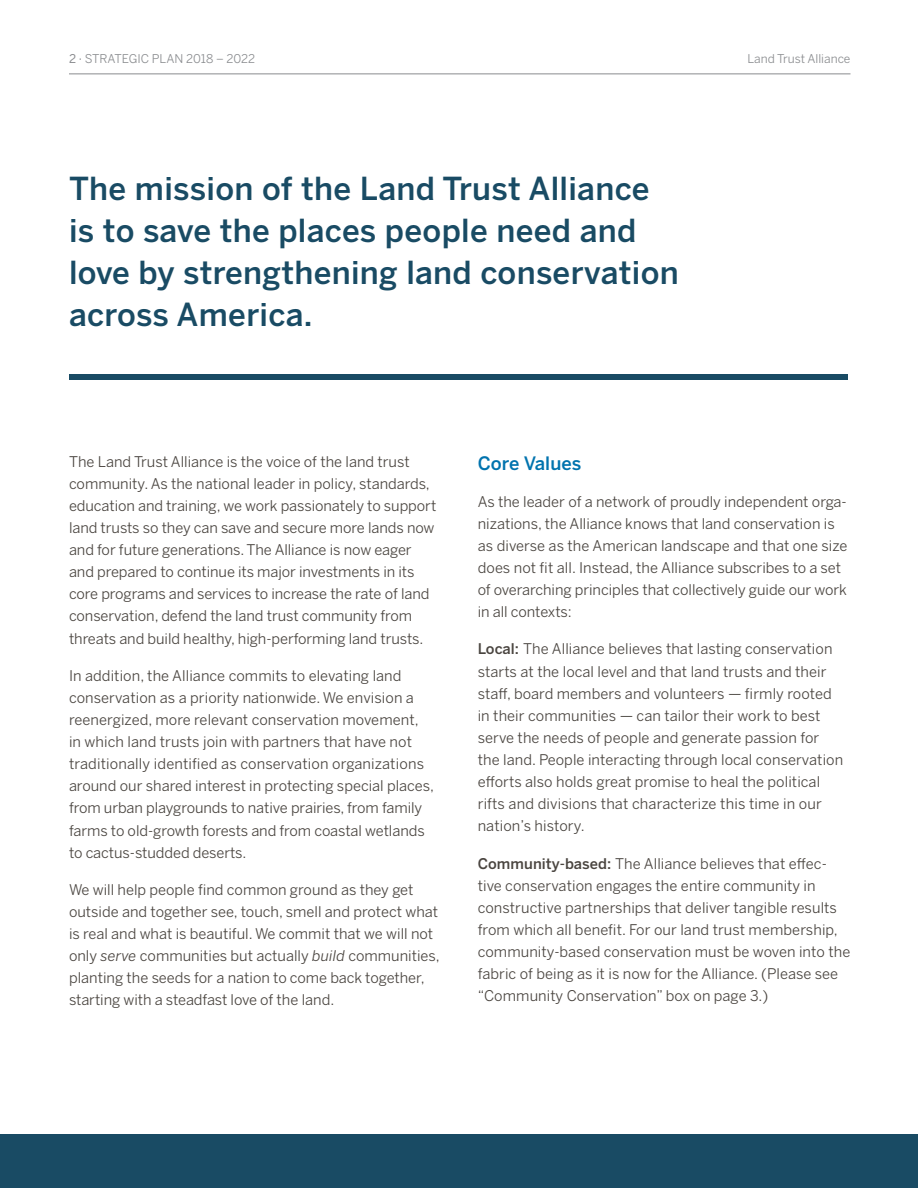
<style>
.page{position:relative;width:918px;height:1188px;background:#fff}
.page>*{position:absolute;margin:0;border:0;box-sizing:border-box;transform-origin:0 0}
.Pullquote{font:500 31.5px/42px "Benton Sans";letter-spacing:.01em;color:#194b64}
.t1{font:500 18.3px "Benton Sans";color:#0073ae}
.body{font:14.7px/22.2px "Benton Sans";color:#4a4540}
.t2{font:12px "Benton Sans";color:#8a8c8f}
.s1{font-style:inherit}
.s2{font-style:italic}
.s3{font-weight:500}
</style>
<div class="page">
<hr style="left:69px;top:74px;width:781px;height:1px;background:#8a8c8f">
<div style="left:0;top:1134px;width:918px;height:54px;background:#194b64"></div>
<div style="left:69px;top:374px;width:779px;height:6px;background:#194b64"></div>
<p class="t2" style="left:69px;top:52px;width:188px"><span class="s1">2 ·</span> STRATEGIC PLAN 2018 – 2022</p>
<p class="t2" style="left:747px;top:52px;width:105px">Land Trust Alliance</p>
<p class="Pullquote" style="left:69px;top:167px;width:611px">The mission of the Land Trust Alliance is to save the places people need and love by strengthening land conservation across America.</p>
<p class="body" style="left:69px;top:450px;width:369px">The Land Trust Alliance is the voice of the land trust community. As the national leader in policy, standards, education and training, we work passionately to support land trusts so they can save and secure more lands now and for future generations. The Alliance is now eager and prepared to continue its major investments in its core programs and services to increase the rate of land conservation, defend the land trust community from threats and build healthy, high-performing land trusts.</p>
<p class="body" style="left:69px;top:664px;width:366px">In addition, the Alliance commits to elevating land conservation as a priority nationwide. We envision a reenergized, more relevant conservation movement, in which land trusts join with partners that have not traditionally identified as conservation organizations around our shared interest in protecting special places, from urban playgrounds to native prairies, from family farms to old-growth forests and from coastal wetlands to cactus-studded deserts.</p>
<p class="body" style="left:69px;top:878px;width:372px">We will help people find common ground as they get outside and together see, touch, smell and protect what is real and what is beautiful. We commit that we will not only <span class="s2">serve</span> communities but actually <span class="s2">build</span> communities, planting the seeds for a nation to come back together, starting with a steadfast love of the land.</p>
<p class="t1" style="left:478px;top:452px;width:105px">Core Values</p>
<p class="body" style="left:478px;top:490px;width:371px">As the leader of a network of proudly independent orga&shy;nizations, the Alliance knows that land conservation is as diverse as the American landscape and that one size does not fit all. Instead, the Alliance subscribes to a set of overarching principles that collectively guide our work in all contexts:</p>
<p class="body" style="left:478px;top:638px;width:367px"><span class="s3">Local:</span> The Alliance believes that lasting conservation starts at the local level and that land trusts and their staff, board members and volunteers — firmly rooted in their communities — can tailor their work to best serve the needs of people and generate passion for the land. People interacting through local conservation efforts also holds great promise to heal the political rifts and divisions that characterize this time in our nation’s history.</p>
<p class="body" style="left:478px;top:852px;width:374px"><span class="s3">Community-based:</span> The Alliance believes that effec&shy;tive conservation engages the entire community in constructive partnerships that deliver tangible results from which all benefit. For our land trust membership, community-based conservation must be woven into the fabric of being as it is now for the Alliance. (Please see “Community Conservation” box on page 3.)</p>
</div>
